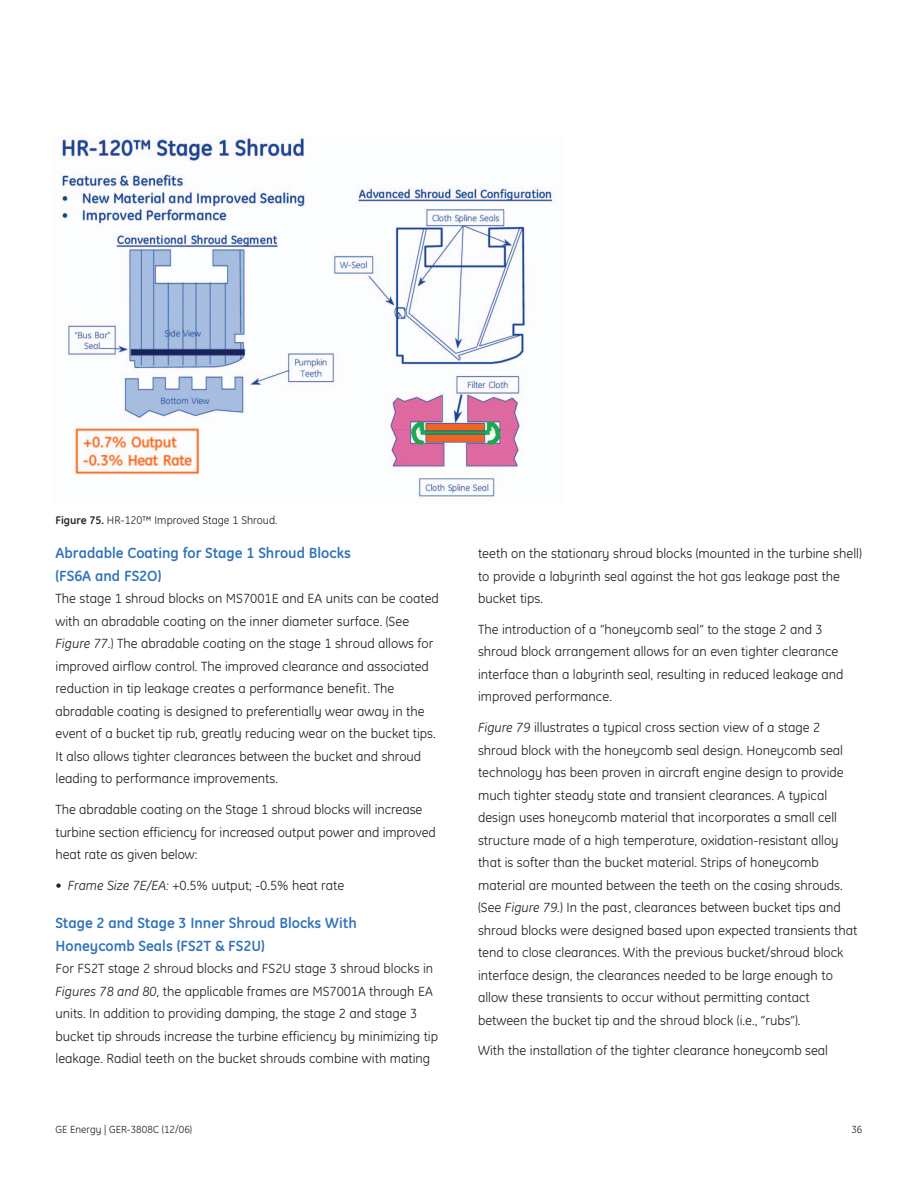
<style>
.page{position:relative;width:918px;height:1188px;background:#fff}
.page>*{position:absolute;margin:0;border:0;box-sizing:border-box;transform-origin:0 0}
.t1{font:700 15px/22.5px "GE Inspira";color:#3073ba}
.t2{font:13.5px/22.5px "GE Inspira";color:#231f20}
.t3{font:11.25px "GE Inspira";color:#231f20}
.t4{font:10.5px "GE Inspira";color:#231f20}
.s1{font-weight:700}
.s2{font-style:italic}
</style>
<div class="page">
<img style="left:62px;top:136px;width:491px;height:361px">
<p class="t3" style="left:56px;top:516px;width:223px"><span class="s1">Figure 75.</span> HR-120™ Improved Stage 1 Shroud.</p>
<p class="t1" style="left:56px;top:544px;width:297px">Abradable Coating for Stage 1 Shroud Blocks (FS6A and FS2O)</p>
<p class="t2" style="left:56px;top:589px;width:385px">The stage 1 shroud blocks on MS7001E and EA units can be coated with an abradable coating on the inner diameter surface. (See <span class="s2">Figure 77.</span>) The abradable coating on the stage 1 shroud allows for improved airflow control. The improved clearance and associated reduction in tip leakage creates a performance benefit. The abradable coating is designed to preferentially wear away in the event of a bucket tip rub, greatly reducing wear on the bucket tips.<br>It also allows tighter clearances between the bucket and shroud leading to performance improvements.</p>
<p class="t2" style="left:56px;top:800px;width:382px">The abradable coating on the Stage 1 shroud blocks will increase turbine section efficiency for increased output power and improved heat rate as given below:</p>
<p class="t2" style="left:56px;top:875px;width:290px">• <span class="s2">Frame Size 7E/EA:</span> +0.5% uutput; -0.5% heat rate</p>
<p class="t1" style="left:56px;top:914px;width:303px">Stage 2 and Stage 3 Inner Shroud Blocks With<br>Honeycomb Seals (FS2T &amp; FS2U)</p>
<p class="t2" style="left:56px;top:959px;width:384px">For FS2T stage 2 shroud blocks and FS2U stage 3 shroud blocks in <span class="s2">Figures 78 and 80</span>, the applicable frames are MS7001A through EA units. In addition to providing damping, the stage 2 and stage 3 bucket tip shrouds increase the turbine efficiency by minimizing tip leakage. Radial teeth on the bucket shrouds combine with mating</p>
<p class="t2" style="left:478px;top:544px;width:385px">teeth on the stationary shroud blocks (mounted in the turbine shell) to provide a labyrinth seal against the hot gas leakage past the bucket tips.</p>
<p class="t2" style="left:478px;top:619px;width:367px">The introduction of a “honeycomb seal” to the stage 2 and 3 shroud block arrangement allows for an even tighter clearance interface than a labyrinth seal, resulting in reduced leakage and improved performance.</p>
<p class="t2" style="left:478px;top:718px;width:381px"><span class="s2">Figure 79</span> illustrates a typical cross section view of a stage 2 shroud block with the honeycomb seal design. Honeycomb seal technology has been proven in aircraft engine design to provide much tighter steady state and transient clearances. A typical design uses honeycomb material that incorporates a small cell structure made of a high temperature, oxidation-resistant alloy that is softer than the bucket material. Strips of honeycomb material are mounted between the teeth on the casing shrouds. (See <span class="s2">Figure 79.</span>) In the past, clearances between bucket tips and shroud blocks were designed based upon expected transients that tend to close clearances. With the previous bucket/shroud block interface design, the clearances needed to be large enough to allow these transients to occur without permitting contact between the bucket tip and the shroud block (i.e., “rubs”).</p>
<p class="t2" style="left:478px;top:1041px;width:352px">With the installation of the tighter clearance honeycomb seal</p>
<p class="t4" style="left:56px;top:1125px;width:138px">GE Energy | GER-3808C (12/06)</p>
<p class="t4" style="left:851px;top:1125px;width:13px">36</p>
</div>
